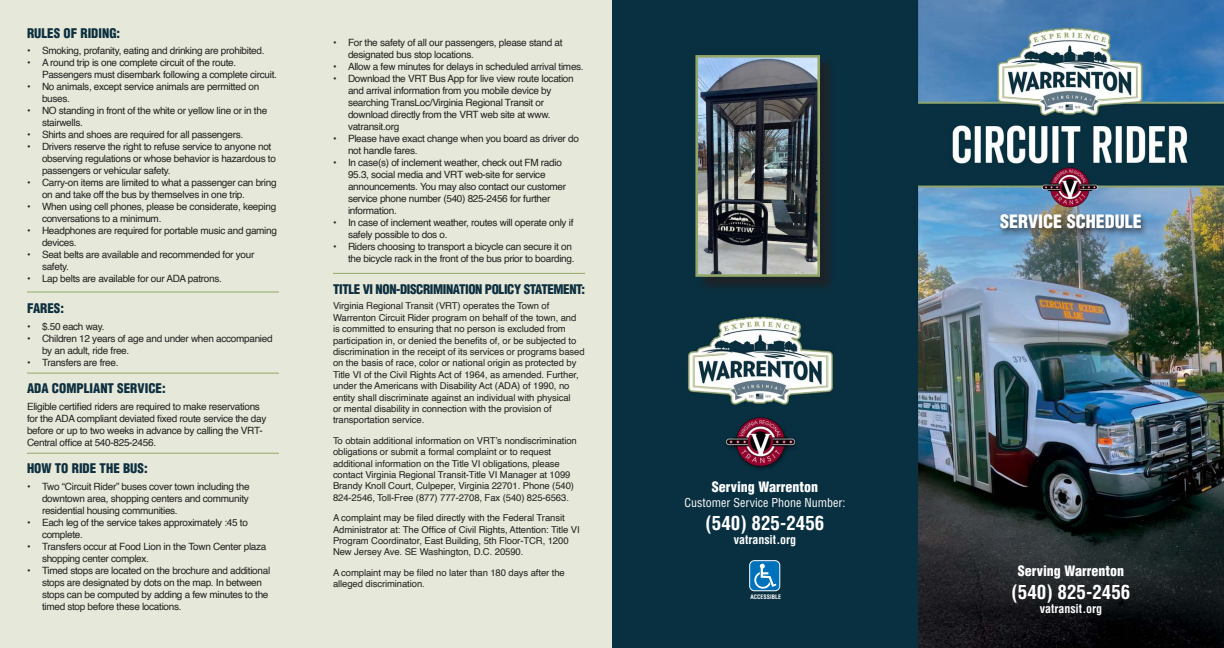
<style>
.page{position:relative;width:1224px;height:648px;background:#e6e9d9}
.page>*{position:absolute;margin:0;border:0;box-sizing:border-box;transform-origin:0 0}
.t1{font:700 condensed 19px "Helvetica";color:#fff}
.t2{font:900 condensed 18px "Helvetica";color:#fff}
.t3{font:900 condensed 14px "Helvetica";color:#fff}
.t4{font:900 condensed 13px "Helvetica";color:#0d2f3f}
.t5{font:900 condensed 13px "Helvetica";letter-spacing:-.03em;color:#0d2f3f}
.t6{font:condensed 12px "Helvetica";color:#fff}
.t7{font:700 condensed 12px "Helvetica";color:#fff}
.t8{font:10px/12px "Helvetica";letter-spacing:-.03em;color:#231f20}
.t9{font:9.5px/11.4px "Helvetica";letter-spacing:-.01em;color:#231f20}
.t10{font:700 condensed 6px "Helvetica";color:#fff}
</style>
<div class="page">
<hr style="left:27px;top:292px;width:252px;height:1px;background:#93a768">
<hr style="left:27px;top:373px;width:252px;height:1px;background:#93a768">
<hr style="left:27px;top:453px;width:252px;height:1px;background:#93a768">
<hr style="left:333px;top:273px;width:252px;height:1px;background:#93a768">
<img style="left:612px;top:0;width:612px;height:648px">
<div style="left:998px;top:213px;width:150px;height:24px;background:#231f20;opacity:.75"></div>
<div style="left:750px;top:561px;width:30px;height:30px;background:#0072bc;border-radius:5px"></div>
<div style="left:749px;top:560px;width:31px;height:31px;border:1px solid #fff;border-radius:5px"></div>
<svg style="left:754px;top:564px;width:22px;height:25px"></svg>
<div style="left:697px;top:57px;width:139px;height:236px;background:#231f20;opacity:.75"></div>
<img style="left:699px;top:59px;width:117px;height:214px">
<div style="left:695px;top:55px;width:125px;height:222px;border:3px solid #93a768"></div>
<p class="t4" style="left:27px;top:25px;width:95px">RULES OF RIDING:</p>
<p class="t8" style="left:27px;top:45px;width:239px">• Smoking, profanity, eating and drinking are prohibited.</p>
<p class="t8" style="left:42px;top:57px;width:236px;text-indent:-15px">• A round trip is one complete circuit of the route.<br>Passengers must disembark following a complete circuit.</p>
<p class="t8" style="left:42px;top:81px;width:219px;text-indent:-15px">• No animals, except service animals are permitted on buses.</p>
<p class="t8" style="left:42px;top:105px;width:227px;text-indent:-15px">• NO standing in front of the white or yellow line or in the stairwells.</p>
<p class="t8" style="left:27px;top:129px;width:218px">• Shirts and shoes are required for all passengers.</p>
<p class="t8" style="left:42px;top:141px;width:235px;text-indent:-15px">• Drivers reserve the right to refuse service to anyone not observing regulations or whose behavior is hazardous to passengers or vehicular safety.</p>
<p class="t8" style="left:42px;top:177px;width:236px;text-indent:-15px">• Carry-on items are limited to what a passenger can bring on and take off the bus by themselves in one trip.</p>
<p class="t8" style="left:42px;top:201px;width:236px;text-indent:-15px">• When using cell phones, please be considerate, keeping conversations to a minimum.</p>
<p class="t8" style="left:42px;top:225px;width:237px;text-indent:-15px">• Headphones are required for portable music and gaming devices.</p>
<p class="t8" style="left:42px;top:249px;width:214px;text-indent:-15px">• Seat belts are available and recommended for your safety.</p>
<p class="t8" style="left:27px;top:273px;width:196px">• Lap belts are available for our ADA patrons.</p>
<p class="t4" style="left:27px;top:300px;width:39px">FARES:</p>
<p class="t8" style="left:27px;top:321px;width:79px">• $.50 each way.</p>
<p class="t8" style="left:42px;top:333px;width:232px;text-indent:-15px">• Children 12 years of age and under when accompanied by an adult, ride free.</p>
<p class="t8" style="left:27px;top:357px;width:93px">• Transfers are free.</p>
<p class="t4" style="left:27px;top:380px;width:140px">ADA COMPLIANT SERVICE:</p>
<p class="t8" style="left:27px;top:401px;width:241px">Eligible certified riders are required to make reservations for the ADA compliant deviated fixed route service the day before or up to two weeks in advance by calling the VRT-Central office at 540-825-2456.</p>
<p class="t4" style="left:27px;top:461px;width:122px">HOW TO RIDE THE BUS:</p>
<p class="t8" style="left:42px;top:481px;width:209px;text-align:justify;text-indent:-15px">• Two “Circuit Rider” buses cover town including the downtown area, shopping centers and community residential housing communities.</p>
<p class="t8" style="left:42px;top:517px;width:207px;text-indent:-15px">• Each leg of the service takes approximately :45 to complete.</p>
<p class="t8" style="left:42px;top:541px;width:226px;text-indent:-15px">• Transfers occur at Food Lion in the Town Center plaza shopping center complex.</p>
<p class="t8" style="left:42px;top:565px;width:230px;text-indent:-15px">• Timed stops are located on the brochure and additional stops are designated by dots on the map. In between stops can be computed by adding a few minutes to the timed stop before these locations.</p>
<p class="t8" style="left:348px;top:37px;width:216px;text-indent:-15px">• For the safety of all our passengers, please stand at designated bus stop locations.</p>
<p class="t8" style="left:333px;top:61px;width:252px">• Allow a few minutes for delays in scheduled arrival times.</p>
<p class="t8" style="left:348px;top:73px;width:227px;text-indent:-15px">• Download the VRT Bus App for live view route location and arrival information from you mobile device by searching TransLoc/Virginia Regional Transit or download directly from the VRT web site at www. vatransit.org</p>
<p class="t8" style="left:348px;top:133px;width:232px;text-indent:-15px">• Please have exact change when you board as driver do not handle fares.</p>
<p class="t8" style="left:348px;top:157px;width:220px;text-indent:-15px">• In case(s) of inclement weather, check out FM radio 95.3, social media and VRT web-site for service announcements. You may also contact our customer service phone number (540) 825-2456 for further information.</p>
<p class="t8" style="left:348px;top:217px;width:227px;text-indent:-15px">• In case of inclement weather, routes will operate only if safely possible to dos o.</p>
<p class="t8" style="left:333px;top:241px;width:243px;text-align:right">• Riders choosing to transport a bicycle can secure it on the bicycle rack in the front of the bus prior to boarding.</p>
<p class="t5" style="left:333px;top:281px;width:254px">TITLE VI NON-DISCRIMINATION POLICY STATEMENT:</p>
<p class="t9" style="left:333px;top:301px;width:253px">Virginia Regional Transit (VRT) operates the Town of Warrenton Circuit Rider program on behalf of the town, and is committed to ensuring that no person is excluded from participation in, or denied the benefits of, or be subjected to discrimination in the receipt of its services or programs based on the basis of race, color or national origin as protected by Title VI of the Civil Rights Act of 1964, as amended. Further, under the Americans with Disability Act (ADA) of 1990, no entity shall discriminate against an individual with physical<br>or mental disability in connection with the provision of transportation service.</p>
<p class="t9" style="left:333px;top:435px;width:245px">To obtain additional information on VRT’s nondiscrimination obligations or submit a formal complaint or to request additional information on the Title VI obligations, please contact Virginia Regional Transit-Title VI Manager at 1099<br>Brandy Knoll Court, Culpeper, Virginia 22701. Phone (540)<br>824-2546, Toll-Free (877) 777-2708, Fax (540) 825-6563.</p>
<p class="t9" style="left:333px;top:513px;width:248px">A complaint may be filed directly with the Federal Transit Administrator at: The Office of Civil Rights, Attention: Title VI Program Coordinator, East Building, 5th Floor-TCR, 1200<br>New Jersey Ave. SE Washington, D.C. 20590.</p>
<p class="t9" style="left:333px;top:567px;width:233px">A complaint may be filed no later than 180 days after the alleged discrimination.</p>
<p class="t3" style="left:712px;top:478px;width:108px">Serving Warrenton</p>
<p class="t6" style="left:685px;top:495px;width:162px">Customer Service Phone Number:</p>
<p class="t1" style="left:706px;top:511px;width:120px">(540) 825-2456</p>
<p class="t7" style="left:734px;top:532px;width:64px">vatransit.org</p>
<p class="t10" style="left:750px;top:593px;width:32px">ACCESSIBLE</p>
<p class="t2" style="left:1000px;top:210px;width:143px">SERVICE SCHEDULE</p>
<p class="t3" style="left:1018px;top:562px;width:108px">Serving Warrenton</p>
<p class="t1" style="left:1012px;top:581px;width:120px">(540) 825-2456</p>
<p class="t7" style="left:1040px;top:602px;width:64px">vatransit.org</p>
</div>
